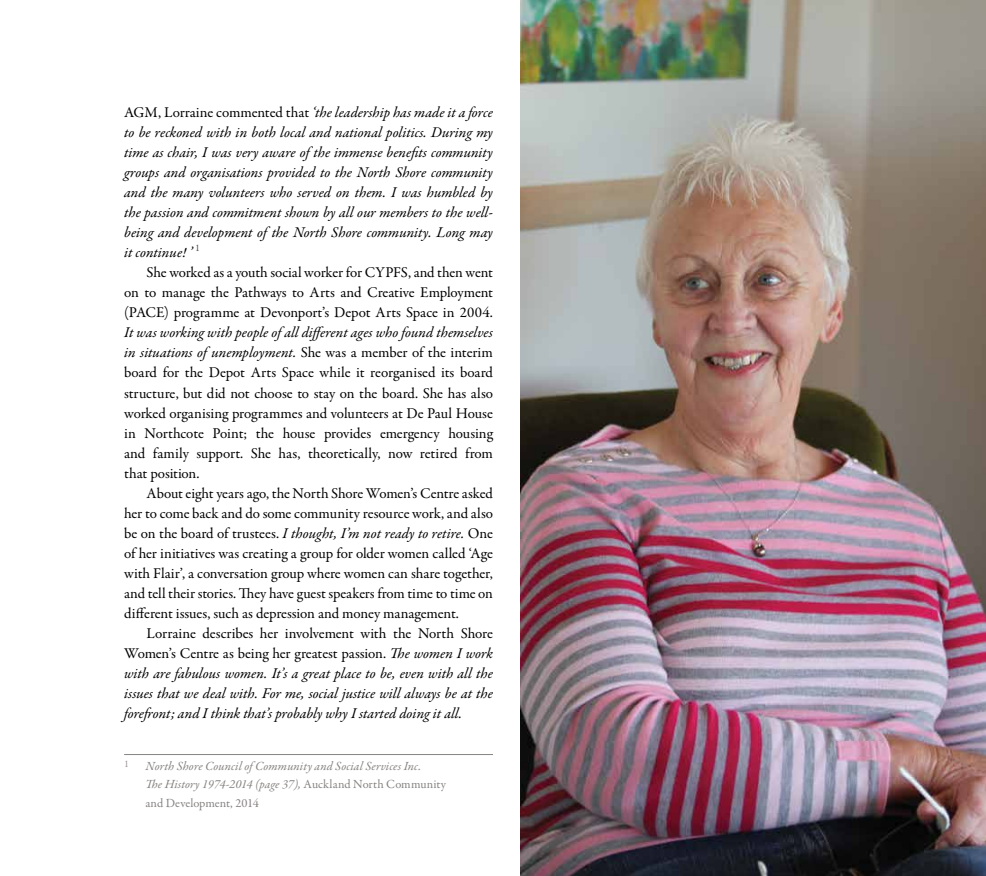
<style>
.page{position:relative;width:986px;height:876px;background:#fff}
.page>*{position:absolute;margin:0;border:0;box-sizing:border-box;transform-origin:0 0}
.t1{font:15px/20px "Garamond Premr Pro";letter-spacing:-.005em;color:#000;text-align:justify}
.t2{font:italic 15px/20px "Garamond Premr Pro";letter-spacing:-.005em;color:#000;text-align:justify}
.t3{font:italic 12.5px/18.5px "Garamond Premr Pro";letter-spacing:.005em;color:#868381}
.t4{font:10px "Garamond Premr Pro";color:#9d9998}
.s1{font-style:normal}
.s2{font-style:italic}
</style>
<div class="page">
<img style="left:520px;top:0;width:465px;height:875px">
<hr style="left:124px;top:754px;width:369px;height:1px;background:#868381">
<p class="t2" style="left:124px;top:103px;width:370px"><span class="s1">AGM, Lorraine commented that</span> ‘the leadership has made it a force to be reckoned with in both local and national politics. During my time as chair, I was very aware of the immense benefits community groups and organisations provided to the North Shore community and the many volunteers who served on them. I was humbled by the passion and commitment shown by all our members to the well&shy;being and development of the North Shore community. Long may it continue! ’ <sup>1</sup></p>
<p class="t1" style="left:124px;top:263px;width:370px;text-indent:22px">She worked as a youth social worker for CYPFS, and then went on to manage the Pathways to Arts and Creative Employment (PACE) programme at Devonport’s Depot Arts Space in 2004.</p>
<p class="t1" style="left:124px;top:323px;width:370px"><span class="s2">It was working with people of all different ages who found themselves in situations of unemployment.</span> She was a member of the interim board for the Depot Arts Space while it reorganised its board structure, but did not choose to stay on the board. She has also worked organising programmes and volunteers at De Paul House in Northcote Point; the house provides emergency housing and family support. She has, theoretically, now retired from that position.</p>
<p class="t1" style="left:124px;top:483px;width:370px;text-indent:22px">About eight years ago, the North Shore Women’s Centre asked her to come back and do some community resource work, and also be on the board of trustees. <span class="s2">I thought, I’m not ready to retire.</span> One of her initiatives was creating a group for older women called ‘Age with Flair’, a conversation group where women can share together, and tell their stories. They have guest speakers from time to time on different issues, such as depression and money management.</p>
<p class="t2" style="left:124px;top:623px;width:370px;text-indent:22px"><span class="s1">Lorraine describes her involvement with the North Shore Women’s Centre as being her greatest passion.</span> The women I work with are fabulous women. It’s a great place to be, even with all the issues that we deal with. For me, social justice will always be at the forefront; and I think that’s probably why I started doing it all.</p>
<p class="t4" style="left:124px;top:757px;width:6px">1</p>
<p class="t3" style="left:145px;top:756px;width:302px">North Shore Council of Community and Social Services Inc.<br>The History 1974-2014 (page 37), <span class="s1">Auckland North Community and Development, 2014</span></p>
</div>
